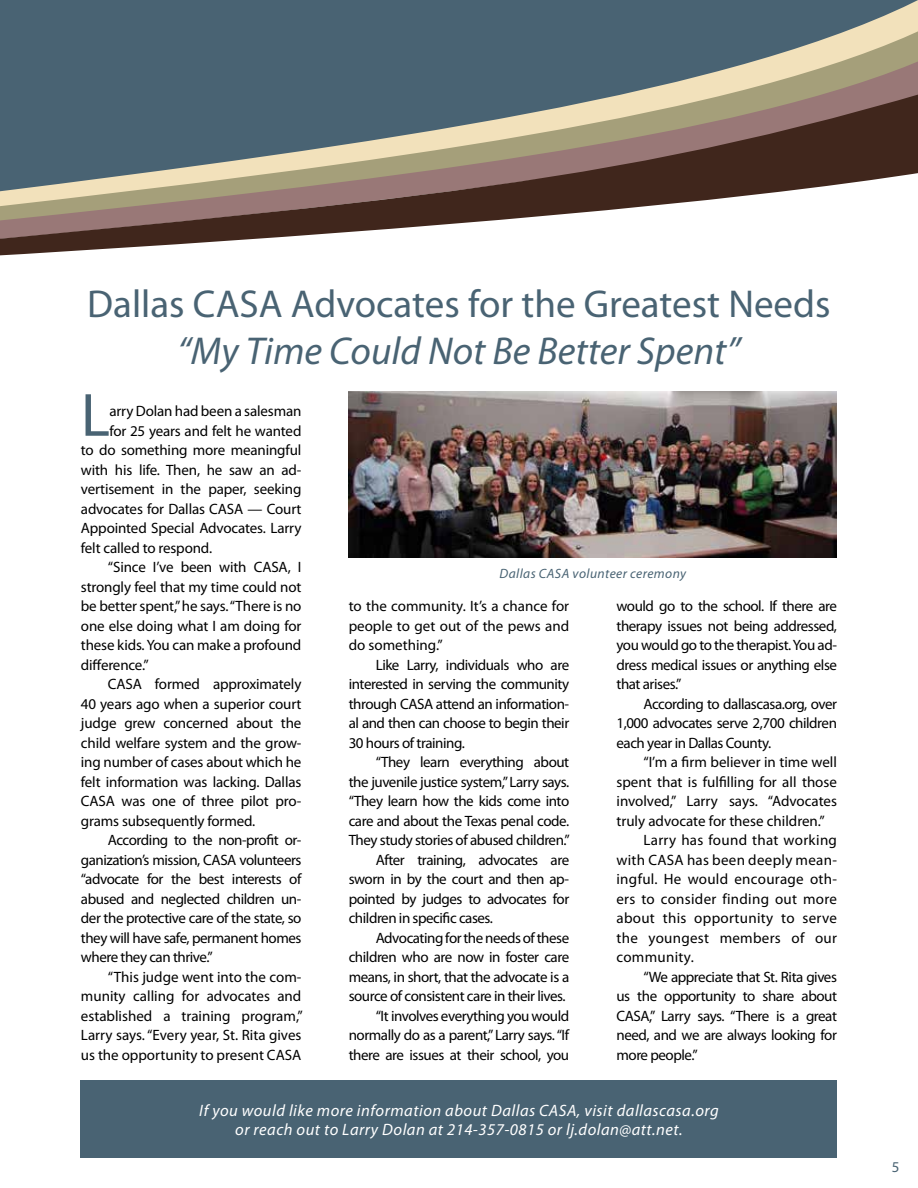
<style>
.page{position:relative;width:918px;height:1188px;background:#fff}
.page>*{position:absolute;margin:0;border:0;box-sizing:border-box;transform-origin:0 0}
.t1{font:61.5px "Myriad Pro";color:#496373}
.t2{font:39px "Myriad Pro";color:#496373}
.t3{font:italic 39px "Myriad Pro";color:#496373}
.t4{font:italic 16.5px/19.5px "Myriad Pro";letter-spacing:.03em;color:#fff;text-align:center}
.t5{font:15px/19.5px "Myriad Pro";letter-spacing:-.015em;color:#000;text-align:justify}
.t6{font:15px "Myriad Pro";letter-spacing:.02em;color:#000}
.t7{font:15px "Myriad Pro";color:#496373}
.t8{font:italic 13.5px "Myriad Pro";letter-spacing:.03em;color:#496373}
</style>
<div class="page">
<div style="left:0;top:0;width:918px;height:25px;background:#496373"></div>
<svg style="left:0;top:25px;width:918px;height:31px;background:#596e79"></svg>
<svg style="left:0;top:56px;width:918px;height:35px;background:#65767b"></svg>
<svg style="left:0;top:91px;width:918px;height:165px"></svg>
<img style="left:349px;top:392px;width:488px;height:166px">
<div style="left:81px;top:1081px;width:756px;height:77px;background:#496373"></div>
<h2 class="t2" style="left:87px;top:280px;width:745px">Dallas CASA Advocates for the Greatest Needs</h2>
<h2 class="t3" style="left:178px;top:327px;width:564px">“My Time Could Not Be Better Spent”</h2>
<h1 class="t1" style="left:81px;top:377px;width:31px">L</h1>
<p class="t5" style="left:109px;top:401px;width:194px">arry Dolan had been a salesman</p>
<p class="t5" style="left:109px;top:421px;width:194px">for 25 years and felt he wanted</p>
<p class="t5" style="left:81px;top:440px;width:222px">to do something more meaningful</p>
<p class="t5" style="left:81px;top:460px;width:222px">with his life. Then, he saw an ad-</p>
<p class="t5" style="left:81px;top:479px;width:222px">vertisement in the paper, seeking</p>
<p class="t5" style="left:81px;top:499px;width:222px">advocates for Dallas CASA — Court</p>
<p class="t5" style="left:81px;top:518px;width:222px">Appointed Special Advocates. Larry</p>
<p class="t5" style="left:81px;top:538px;width:133px">felt called to respond.</p>
<p class="t5" style="left:108px;top:557px;width:195px">“Since I’ve been with CASA, I</p>
<p class="t5" style="left:81px;top:577px;width:222px">strongly feel that my time could not</p>
<p class="t5" style="left:81px;top:596px;width:222px">be better spent,” he says. “There is no</p>
<p class="t5" style="left:81px;top:616px;width:222px">one else doing what I am doing for</p>
<p class="t5" style="left:81px;top:635px;width:222px">these kids. You can make a profound</p>
<p class="t5" style="left:81px;top:655px;width:69px">difference.”</p>
<p class="t5" style="left:108px;top:674px;width:195px">CASA formed approximately</p>
<p class="t5" style="left:81px;top:694px;width:222px">40 years ago when a superior court</p>
<p class="t5" style="left:81px;top:713px;width:222px">judge grew concerned about the</p>
<p class="t5" style="left:81px;top:733px;width:222px">child welfare system and the grow-</p>
<p class="t5" style="left:81px;top:752px;width:222px">ing number of cases about which he</p>
<p class="t5" style="left:81px;top:772px;width:222px">felt information was lacking. Dallas</p>
<p class="t5" style="left:81px;top:791px;width:222px">CASA was one of three pilot pro-</p>
<p class="t5" style="left:81px;top:811px;width:176px">grams subsequently formed.</p>
<p class="t5" style="left:108px;top:830px;width:195px">According to the non-profit or-</p>
<p class="t5" style="left:81px;top:850px;width:222px">ganization’s mission, CASA volunteers</p>
<p class="t5" style="left:81px;top:869px;width:222px">“advocate for the best interests of</p>
<p class="t5" style="left:81px;top:889px;width:222px">abused and neglected children un-</p>
<p class="t5" style="left:81px;top:908px;width:222px">der the protective care of the state, so</p>
<p class="t5" style="left:81px;top:928px;width:222px">they will have safe, permanent homes</p>
<p class="t5" style="left:81px;top:947px;width:133px">where they can thrive.”</p>
<p class="t5" style="left:108px;top:967px;width:195px">“This judge went into the com-</p>
<p class="t5" style="left:81px;top:986px;width:222px">munity calling for advocates and</p>
<p class="t5" style="left:81px;top:1006px;width:223px">established a training program,”</p>
<p class="t5" style="left:81px;top:1025px;width:222px">Larry says. “Every year, St. Rita gives</p>
<p class="t5" style="left:81px;top:1045px;width:222px">us the opportunity to present CASA</p>
<p class="t8" style="left:499px;top:565px;width:188px">Dallas CASA volunteer ceremony</p>
<p class="t5" style="left:349px;top:596px;width:222px">to the community. It’s a chance for people to get out of the pews and do something.”</p>
<p class="t5" style="left:349px;top:655px;width:222px;text-indent:27px">Like Larry, individuals who are interested in serving the community through CASA attend an information&shy;al and then can choose to begin their 30 hours of training.</p>
<p class="t5" style="left:376px;top:752px;width:195px">“They learn everything about</p>
<p class="t5" style="left:349px;top:772px;width:222px">the juvenile justice system,” Larry says.</p>
<p class="t5" style="left:349px;top:791px;width:222px">“They learn how the kids come into</p>
<p class="t5" style="left:349px;top:811px;width:222px">care and about the Texas penal code.</p>
<p class="t5" style="left:349px;top:830px;width:223px">They study stories of abused children.”</p>
<p class="t5" style="left:376px;top:850px;width:195px">After training, advocates are</p>
<p class="t5" style="left:349px;top:869px;width:222px">sworn in by the court and then ap-</p>
<p class="t5" style="left:349px;top:889px;width:222px">pointed by judges to advocates for</p>
<p class="t5" style="left:349px;top:908px;width:146px">children in specific cases.</p>
<p class="t5" style="left:376px;top:928px;width:195px">Advocating for the needs of these</p>
<p class="t5" style="left:349px;top:947px;width:222px">children who are now in foster care</p>
<p class="t5" style="left:349px;top:967px;width:222px">means, in short, that the advocate is a</p>
<p class="t5" style="left:349px;top:986px;width:219px">source of consistent care in their lives.</p>
<p class="t5" style="left:376px;top:1006px;width:195px">“It involves everything you would</p>
<p class="t5" style="left:349px;top:1025px;width:222px">normally do as a parent,” Larry says. “If</p>
<p class="t5" style="left:349px;top:1045px;width:222px">there are issues at their school, you</p>
<p class="t5" style="left:616px;top:596px;width:222px">would go to the school. If there are therapy issues not being addressed, you would go to the therapist. You ad&shy;dress medical issues or anything else that arises.”</p>
<p class="t5" style="left:616px;top:694px;width:222px;text-indent:27px">According to dallascasa.org, over 1,000 advocates serve 2,700 children each year in Dallas County.</p>
<p class="t5" style="left:643px;top:752px;width:195px">“I’m a firm believer in time well</p>
<p class="t5" style="left:616px;top:772px;width:222px">spent that is fulfilling for all those</p>
<p class="t5" style="left:616px;top:791px;width:222px">involved,” Larry says. “Advocates</p>
<p class="t5" style="left:616px;top:811px;width:210px">truly advocate for these children.”</p>
<p class="t6" style="left:643px;top:831px;width:195px">Larry has found that working</p>
<p class="t6" style="left:616px;top:850px;width:222px">with CASA has been deeply mean-</p>
<p class="t6" style="left:616px;top:870px;width:222px">ingful. He would encourage oth-</p>
<p class="t6" style="left:616px;top:889px;width:222px">ers to consider finding out more</p>
<p class="t6" style="left:616px;top:909px;width:222px">about this opportunity to serve</p>
<p class="t6" style="left:616px;top:928px;width:222px">the youngest members of our</p>
<p class="t6" style="left:616px;top:948px;width:79px">community.</p>
<p class="t5" style="left:643px;top:967px;width:195px">“We appreciate that St. Rita gives</p>
<p class="t5" style="left:616px;top:986px;width:222px">us the opportunity to share about</p>
<p class="t5" style="left:616px;top:1006px;width:222px">CASA,” Larry says. “There is a great</p>
<p class="t5" style="left:616px;top:1025px;width:222px">need, and we are always looking for</p>
<p class="t5" style="left:616px;top:1045px;width:83px">more people.”</p>
<p class="t4" style="left:199px;top:1100px;width:521px">If you would like more information about Dallas CASA, visit dallascasa.org or reach out to Larry Dolan at 214-357-0815 or lj.dolan@att.net.</p>
<p class="t7" style="left:892px;top:1158px;width:9px">5</p>
</div>
